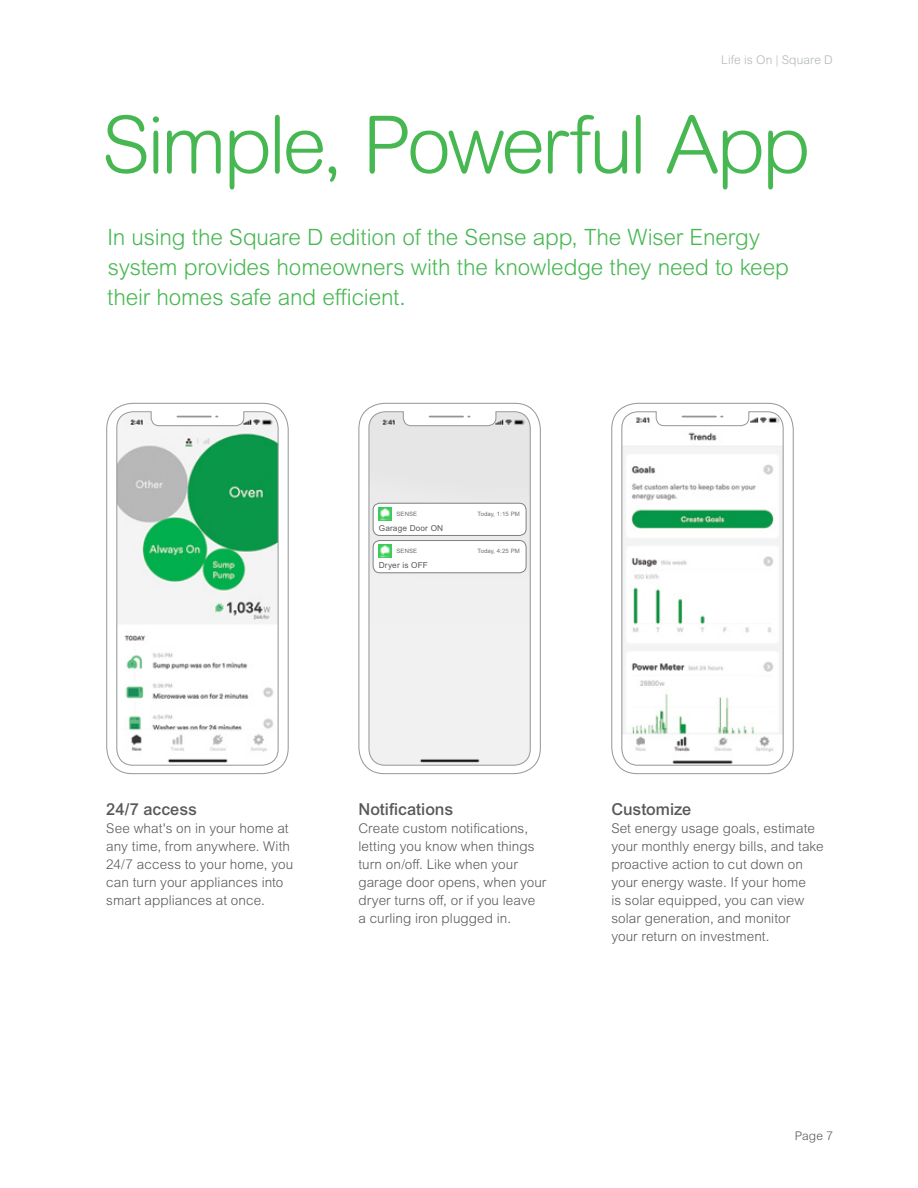
<style>
.page{position:relative;width:918px;height:1188px;background:#fff}
.page>*{position:absolute;margin:0;border:0;box-sizing:border-box;transform-origin:0 0}
._01_Headline{font:300 79.5px "Arial Rounded MT Pro";letter-spacing:-.045em;color:#46b751}
._01_Headline-2{font:300 22.5px/30px "Arial MT Pro";letter-spacing:-.01em;color:#46b751}
.Callout___text{font:500 16.5px "Arial MT Pro";color:#58595b}
.Callout___text-2{font:300 13.5px/18px "Arial MT Pro";letter-spacing:.005em;color:#58595b}
.t1{font:300 12px "Arial Rounded MT Pro";letter-spacing:.015em;color:#b2b7bb}
.Life_is_On___Schneid{font:300 12px "Arial Rounded MT Pro";color:#58595b}
.t2{font:8.25px "Arial MT Pro";letter-spacing:.02em;color:#58595b}
.t3{font:6px "Arial MT Pro";letter-spacing:.02em;color:#6d6e71}
</style>
<div class="page">
<div style="left:106px;top:403px;width:183px;height:371px;border:1px solid #939598;border-radius:26px"></div>
<svg style="left:116px;top:411px;width:163px;height:355px"></svg>
<hr style="left:177px;top:416px;width:34px;height:1px;background:#939598">
<div style="left:358px;top:403px;width:183px;height:371px;border:1px solid #939598;border-radius:26px"></div>
<svg style="left:368px;top:411px;width:163px;height:355px"></svg>
<hr style="left:430px;top:416px;width:33px;height:1px;background:#939598">
<div style="left:611px;top:403px;width:183px;height:371px;border:1px solid #939598;border-radius:26px"></div>
<svg style="left:621px;top:411px;width:163px;height:355px"></svg>
<hr style="left:682px;top:416px;width:34px;height:1px;background:#939598">
<div style="left:373px;top:503px;width:153px;height:32px;background:#fff;border-radius:7px"></div>
<div style="left:373px;top:503px;width:153px;height:33px;border:1px solid #7e8083;border-radius:7px"></div>
<svg style="left:379px;top:508px;width:13px;height:12px"></svg>
<div style="left:373px;top:541px;width:153px;height:32px;background:#fff;border-radius:7px"></div>
<div style="left:373px;top:540px;width:153px;height:33px;border:1px solid #7e8083;border-radius:7px"></div>
<svg style="left:379px;top:545px;width:13px;height:13px"></svg>
<p class="t1" style="left:721px;top:53px;width:113px">Life is On | Square D</p>
<p class="_01_Headline" style="left:102px;top:99px;width:711px">Simple, Powerful App</p>
<p class="_01_Headline-2" style="left:107px;top:223px;width:683px">In using the Square D edition of the Sense app, The Wiser Energy system provides homeowners with the knowledge they need to keep their homes safe and efficient.</p>
<p class="t3" style="left:396px;top:511px;width:22px">SENSE</p>
<p class="t3" style="left:478px;top:511px;width:44px">Today, 1:15 PM</p>
<p class="t2" style="left:379px;top:523px;width:66px">Garage Door ON</p>
<p class="t3" style="left:396px;top:548px;width:22px">SENSE</p>
<p class="t3" style="left:478px;top:548px;width:44px">Today, 4:25 PM</p>
<p class="t2" style="left:379px;top:560px;width:51px">Dryer is OFF</p>
<p class="Callout___text" style="left:106px;top:799px;width:92px">24/7 access</p>
<p class="Callout___text-2" style="left:106px;top:819px;width:189px">See what's on in your home at any time, from anywhere. With<br>24/7 access to your home, you can turn your appliances into smart appliances at once.</p>
<p class="Callout___text" style="left:358px;top:799px;width:96px">Notifications</p>
<p class="Callout___text-2" style="left:358px;top:819px;width:189px">Create custom notifications, letting you know when things turn on/off. Like when your garage door opens, when your dryer turns off, or if you leave<br>a curling iron plugged in.</p>
<p class="Callout___text" style="left:611px;top:799px;width:82px">Customize</p>
<p class="Callout___text-2" style="left:611px;top:819px;width:214px">Set energy usage goals, estimate your monthly energy bills, and take proactive action to cut down on your energy waste. If your home<br>is solar equipped, you can view solar generation, and monitor<br>your return on investment.</p>
<p class="Life_is_On___Schneid" style="left:795px;top:1129px;width:40px">Page 7</p>
</div>
